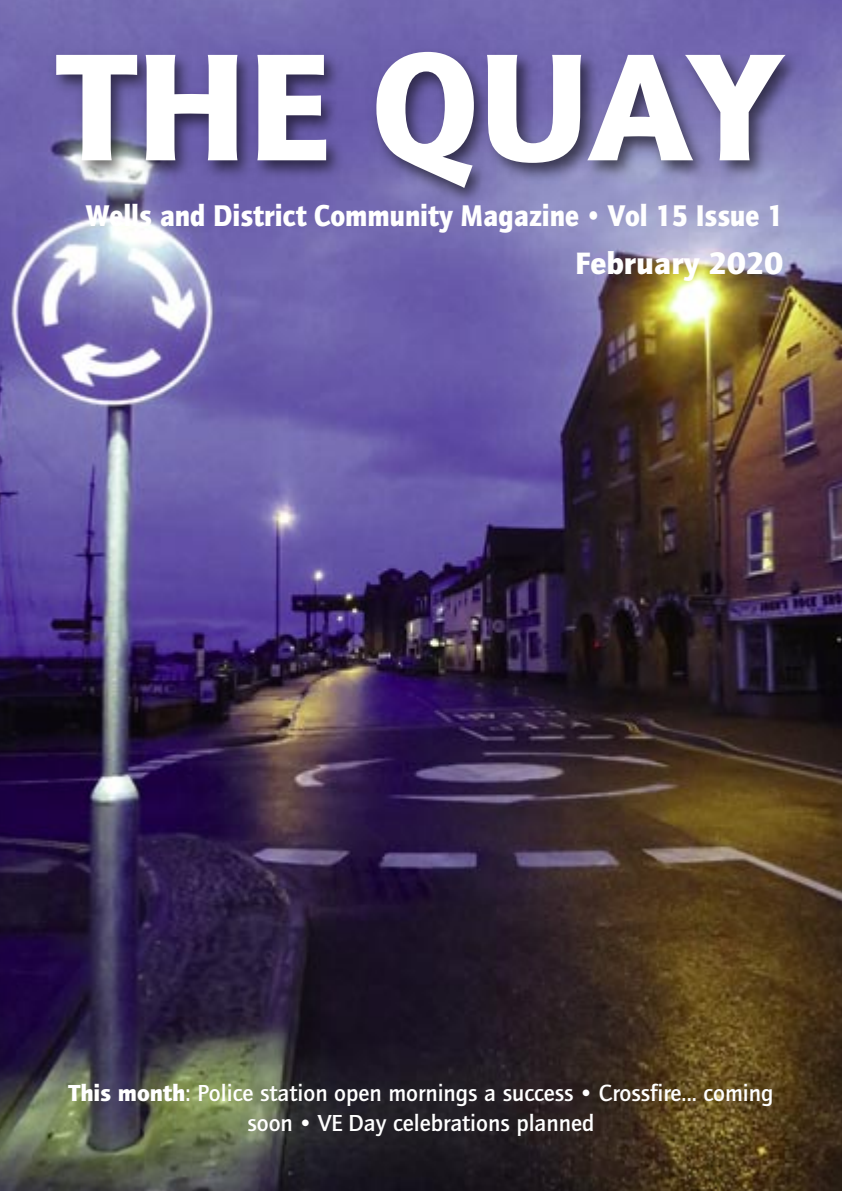
<style>
.page{position:relative;width:842px;height:1191px;background:#fff}
.page>*{position:absolute;margin:0;border:0;box-sizing:border-box;transform-origin:0 0}
.t1{font:900 158px "Quay Sans ITC Std";color:#fff}
.t2{font:900 32px "Quay Sans ITC Std";color:#fff}
.t3{font:900 31px "Quay Sans ITC Std";color:#fff;scale:.9 1}
.t4{font:500 24px/30px "Quay Sans ITC Std";color:#fff;text-align:center}
.s1{font-weight:900}
</style>
<div class="page">
<img style="left:0;top:0;width:842px;height:1191px">
<img style="left:0;top:15px;width:842px;height:226px">
<p class="t1" style="left:58px;top:47px;width:724px">THE QUAY</p>
<p class="t3" style="left:86px;top:204px;width:776px">Wells and District Community Magazine • Vol 15 Issue 1</p>
<p class="t2" style="left:575px;top:251px;width:209px">February 2020</p>
<p class="t4" style="left:68px;top:1079px;width:706px"><span class="s1">This month</span>: Police station open mornings a success • Crossfire... coming soon • VE Day celebrations planned</p>
</div>
